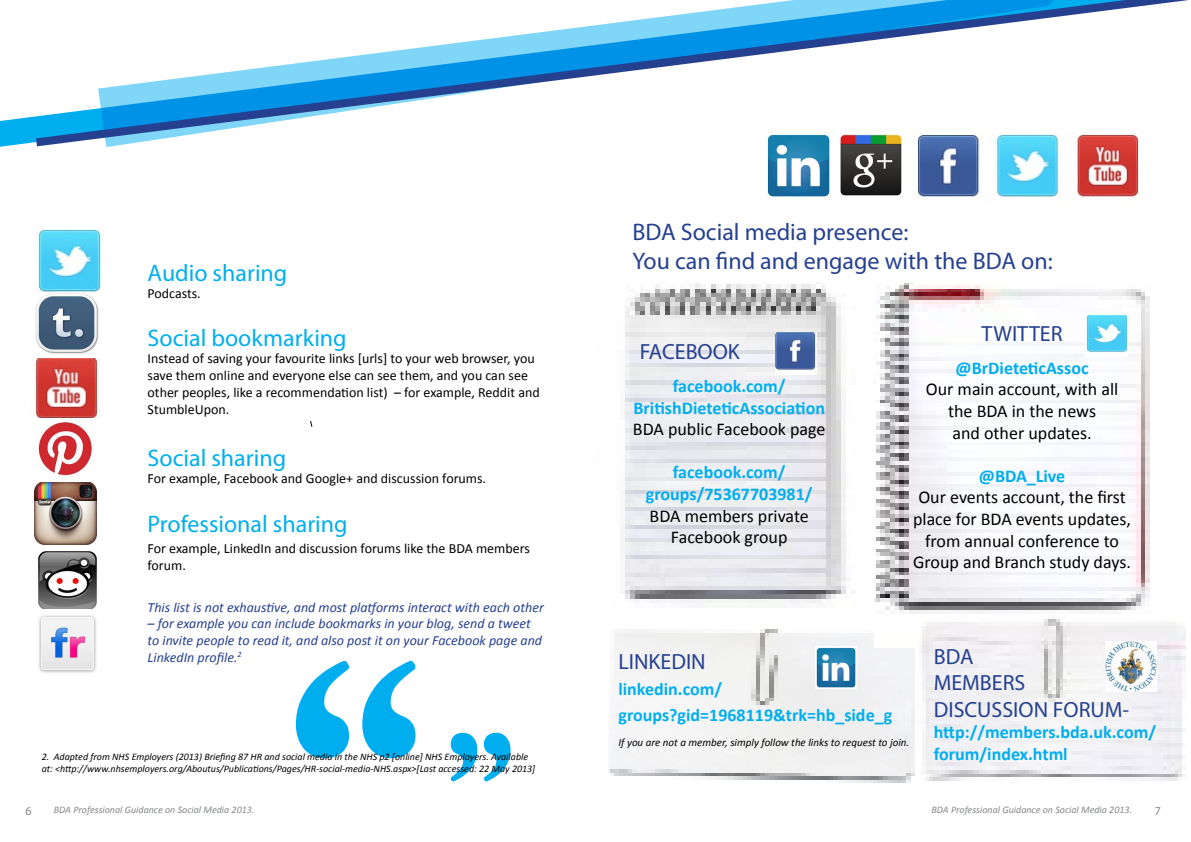
<style>
.page{position:relative;width:1191px;height:842px;background:#fff}
.page>*{position:absolute;margin:0;border:0;box-sizing:border-box;transform-origin:0 0}
.t1{font:400px "Plantagenet Cherokee";color:#00aeef}
.t2{font:24px "Myriad Pro";color:#00aeef}
.t3{font:24px/28.8px "Myriad Pro";color:#25408f}
.t4{font:22px/26.4px "Myriad Pro";color:#25408f}
.t5{font:18px/21.6px "Calibri";color:#000;text-align:center}
.t6{font:700 18px/21.6px "Calibri";color:#00aeef;text-align:center}
.t7{font:14px/16.8px "Calibri";color:#000}
.t8{font:italic 14px/16.8px "Calibri";color:#25408f}
.t9{font:12px "Myriad Pro";color:#848688}
.t10{font:italic 11px "Calibri";color:#000}
.t11{font:italic 10px/12px "Calibri";color:#000}
.t12{font:italic 10px "Calibri";color:#848688}
</style>
<div class="page">
<svg style="left:28px;top:0;width:1161px;height:147px"></svg>
<svg style="left:310px;top:421px;width:3px;height:6px"></svg>
<img style="left:625px;top:283px;width:226px;height:325px">
<img style="left:608px;top:629px;width:307px;height:154px">
<img style="left:874px;top:283px;width:275px;height:364px">
<img style="left:919px;top:615px;width:266px;height:166px">
<img style="left:35px;top:358px;width:65px;height:60px">
<img style="left:35px;top:292px;width:64px;height:62px">
<img style="left:37px;top:229px;width:65px;height:63px">
<img style="left:34px;top:422px;width:63px;height:122px">
<img style="left:38px;top:551px;width:59px;height:58px">
<img style="left:39px;top:615px;width:58px;height:58px">
<img style="left:835px;top:128px;width:314px;height:72px">
<img style="left:765px;top:133px;width:66px;height:65px">
<img style="left:1085px;top:315px;width:42px;height:42px">
<img style="left:775px;top:332px;width:41px;height:42px">
<img style="left:815px;top:646px;width:41px;height:42px">
<img style="left:1106px;top:641px;width:50px;height:51px">
<h2 class="t2" style="left:148px;top:258px;width:141px">Audio sharing</h2>
<p class="t7" style="left:148px;top:285px;width:55px">Podcasts.</p>
<h2 class="t2" style="left:148px;top:324px;width:201px">Social bookmarking</h2>
<p class="t7" style="left:148px;top:350px;width:394px">Instead of saving your favourite links [urls] to your web browser, you save them online and everyone else can see them, and you can see other peoples, like a recommendation list) – for example, Reddit and StumbleUpon.</p>
<h2 class="t2" style="left:148px;top:444px;width:140px">Social sharing</h2>
<p class="t7" style="left:148px;top:470px;width:340px">For example, Facebook and Google+ and discussion forums.</p>
<h2 class="t2" style="left:148px;top:509px;width:202px">Professional sharing</h2>
<p class="t7" style="left:148px;top:540px;width:384px">For example, LinkedIn and discussion forums like the BDA members forum.</p>
<p class="t8" style="left:148px;top:598px;width:398px">This list is not exhaustive, and most platforms interact with each other</p>
<p class="t8" style="left:148px;top:615px;width:396px">– for example you can include bookmarks in your blog, send a tweet to invite people to read it, and also post it on your Facebook page and<br>LinkedIn profile.<sup>2</sup></p>
<h1 class="t1" style="left:283px;top:557px;width:236px">“<sup>”</sup></h1>
<p class="t11" style="left:42px;top:751px;width:495px">2. Adapted from NHS Employers (2013) Briefing 87 HR and social media in the NHS p2 [online] NHS Employers. Available at: &lt;http://www.nhsemployers.org/Aboutus/Publications/Pages/HR-social-media-NHS.aspx&gt;[Last accessed: 22 May 2013]</p>
<h2 class="t3" style="left:632px;top:217px;width:422px">BDA Social media presence:<br>You can find and engage with the BDA on:</h2>
<h3 class="t4" style="left:640px;top:338px;width:101px">FACEBOOK</h3>
<p class="t6" style="left:633px;top:375px;width:193px">facebook.com/<br>BritishDieteticAssociation</p>
<p class="t5" style="left:633px;top:418px;width:194px">BDA public Facebook page</p>
<p class="t6" style="left:646px;top:462px;width:168px">facebook.com/ groups/75367703981/</p>
<p class="t5" style="left:649px;top:505px;width:161px">BDA members private<br>Facebook group</p>
<h3 class="t4" style="left:981px;top:320px;width:83px">TWITTER</h3>
<p class="t6" style="left:955px;top:357px;width:134px">@BrDieteticAssoc</p>
<p class="t5" style="left:926px;top:379px;width:194px">Our main account, with all the BDA in the news<br>and other updates.</p>
<p class="t6" style="left:978px;top:465px;width:88px">@BDA_Live</p>
<p class="t5" style="left:913px;top:487px;width:219px">Our events account, the first place for BDA events updates, from annual conference to<br>Group and Branch study days.</p>
<h3 class="t4" style="left:618px;top:648px;width:89px">LINKEDIN</h3>
<p class="t6" style="left:618px;top:676px;width:275px;line-height:25.8px;text-align:left">linkedin.com/ groups?gid=1968119&amp;trk=hb_side_g</p>
<p class="t10" style="left:618px;top:735px;width:292px">If you are not a member, simply follow the links to request to join.</p>
<h3 class="t4" style="left:933px;top:643px;width:197px">BDA<br>MEMBERS<br>DISCUSSION FORUM-</h3>
<p class="t6" style="left:933px;top:721px;width:224px;text-align:left">http://members.bda.uk.com/ forum/index.html</p>
<p class="t9" style="left:25px;top:803px;width:8px">6</p>
<p class="t12" style="left:54px;top:803px;width:202px">BDA Professional Guidance on Social Media 2013.</p>
<p class="t12" style="left:931px;top:803px;width:202px">BDA Professional Guidance on Social Media 2013.</p>
<p class="t9" style="left:1155px;top:803px;width:8px">7</p>
</div>
